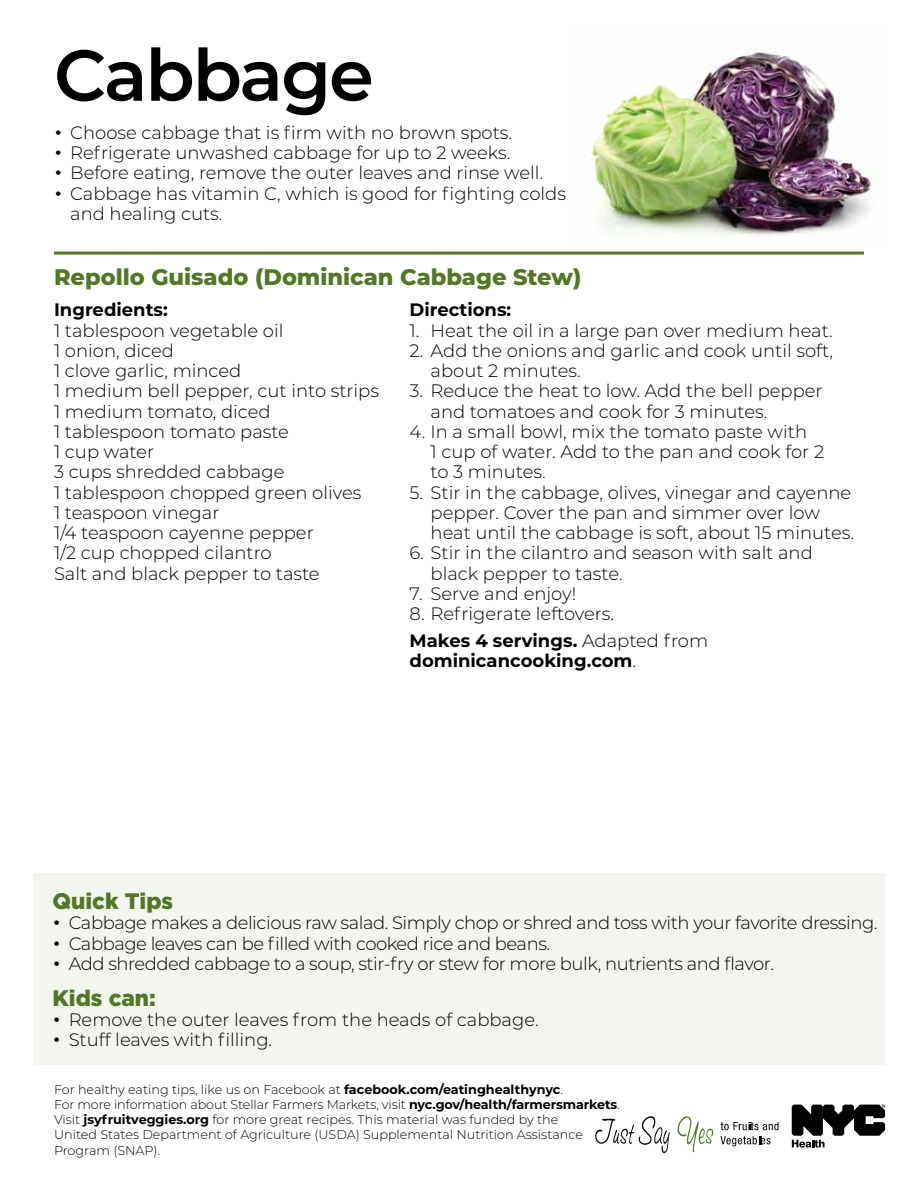
<style>
.page{position:relative;width:918px;height:1188px;background:#fff}
.page>*{position:absolute;margin:0;border:0;box-sizing:border-box;transform-origin:0 0}
.t1{font:600 72px "Montserrat";letter-spacing:-.03em;color:#000}
.t2{font:800 22.5px "Montserrat";color:#527824}
.t3{font:900 22.5px "Gotham";color:#527824}
.t4{font:300 18px/20.2px "Montserrat";color:#000}
.t5{font:300 18px "Montserrat";letter-spacing:-.025em;color:#000}
.t6{font:700 18px "Montserrat";color:#000}
.t7{font:300 12.75px/15.3px "Montserrat";color:#000}
.s1{font-family:"Gotham"}
.s2{font-weight:700}
.s3{font-weight:300}
</style>
<div class="page">
<img style="left:591px;top:47px;width:286px;height:189px">
<div style="left:33px;top:873px;width:852px;height:191px;background:#f3f6f0"></div>
<hr style="left:54px;top:252px;width:810px;height:3px;background:#527824">
<svg style="left:792px;top:1105px;width:93px;height:43px"></svg>
<svg style="left:721px;top:1122px;width:58px;height:8px"></svg>
<svg style="left:720px;top:1136px;width:51px;height:10px"></svg>
<svg style="left:595px;top:1116px;width:75px;height:37px"></svg>
<svg style="left:677px;top:1116px;width:36px;height:36px"></svg>
<h1 class="t1" style="left:54px;top:24px;width:321px">Cabbage</h1>
<p class="t4" style="left:54px;top:122px;width:460px"><span class="s1">•</span> Choose cabbage that is firm with no brown spots.</p>
<p class="t4" style="left:54px;top:142px;width:458px"><span class="s1">•</span> Refrigerate unwashed cabbage for up to 2 weeks.</p>
<p class="t4" style="left:54px;top:162px;width:491px"><span class="s1">•</span> Before eating, remove the outer leaves and rinse well.</p>
<p class="t4" style="left:70px;top:183px;width:497px;text-indent:-16px"><span class="s1">•</span> Cabbage has vitamin C, which is good for fighting colds and healing cuts.</p>
<p class="t2" style="left:54px;top:260px;width:529px">Repollo Guisado (Dominican Cabbage Stew)</p>
<p class="t6" style="left:54px;top:297px;width:115px">Ingredients:</p>
<p class="t4" style="left:54px;top:320px;width:326px">1 tablespoon vegetable oil<br>1 onion, diced<br>1 clove garlic, minced<br>1 medium bell pepper, cut into strips<br>1 medium tomato, diced<br>1 tablespoon tomato paste<br>1 cup water<br>3 cups shredded cabbage<br>1 tablespoon chopped green olives<br>1 teaspoon vinegar<br>1/4 teaspoon cayenne pepper<br>1/2 cup chopped cilantro<br>Salt and black pepper to taste</p>
<p class="t6" style="left:410px;top:297px;width:103px">Directions:</p>
<p class="t4" style="left:410px;top:320px;width:425px">1. Heat the oil in a large pan over medium heat.</p>
<p class="t4" style="left:431px;top:340px;width:404px;text-indent:-21px">2. Add the onions and garlic and cook until soft, about 2 minutes.</p>
<p class="t4" style="left:431px;top:380px;width:394px;text-indent:-21px">3. Reduce the heat to low. Add the bell pepper and tomatoes and cook for 3 minutes.</p>
<p class="t4" style="left:431px;top:421px;width:395px;text-indent:-21px">4. In a small bowl, mix the tomato paste with<br>1 cup of water. Add to the pan and cook for 2 to 3 minutes.</p>
<p class="t4" style="left:431px;top:482px;width:425px;text-indent:-21px">5. Stir in the cabbage, olives, vinegar and cayenne pepper. Cover the pan and simmer over low heat until the cabbage is soft, about 15 minutes.</p>
<p class="t4" style="left:431px;top:542px;width:384px;text-indent:-21px">6. Stir in the cilantro and season with salt and black pepper to taste.</p>
<p class="t4" style="left:410px;top:583px;width:168px">7. Serve and enjoy!</p>
<p class="t4" style="left:410px;top:600px;width:300px;line-height:27px">8. Refrigerate leftovers.<br><span class="s2">Makes 4 servings.</span> Adapted from</p>
<p class="t6" style="left:410px;top:648px;width:228px">dominicancooking.com<span class="s3">.</span></p>
<p class="t3" style="left:52px;top:886px;width:122px">Quick Tips</p>
<p class="t5" style="left:52px;top:911px;width:827px"><span class="s1">•</span> Cabbage makes a delicious raw salad. Simply chop or shred and toss with your favorite dressing.</p>
<p class="t5" style="left:52px;top:931px;width:499px"><span class="s1">•</span> Cabbage leaves can be filled with cooked rice and beans.</p>
<p class="t5" style="left:52px;top:951px;width:723px"><span class="s1">•</span> Add shredded cabbage to a soup, stir-fry or stew for more bulk, nutrients and flavor.</p>
<p class="t3" style="left:52px;top:982px;width:105px">Kids can:</p>
<p class="t4" style="left:52px;top:1009px;width:488px"><span class="s1">•</span> Remove the outer leaves from the heads of cabbage.</p>
<p class="t4" style="left:52px;top:1029px;width:221px"><span class="s1">•</span> Stuff leaves with filling.</p>
<p class="t7" style="left:54px;top:1081px;width:567px">For healthy eating tips, like us on Facebook at <span class="s2">facebook.com/eatinghealthynyc</span>.<br>For more information about Stellar Farmers Markets, visit <span class="s2">nyc.gov/health/farmersmarkets</span>.<br>Visit <span class="s2">jsyfruitveggies.org</span> for more great recipes. This material was funded by the<br>United States Department of Agriculture (USDA) Supplemental Nutrition Assistance Program (SNAP).</p>
</div>
